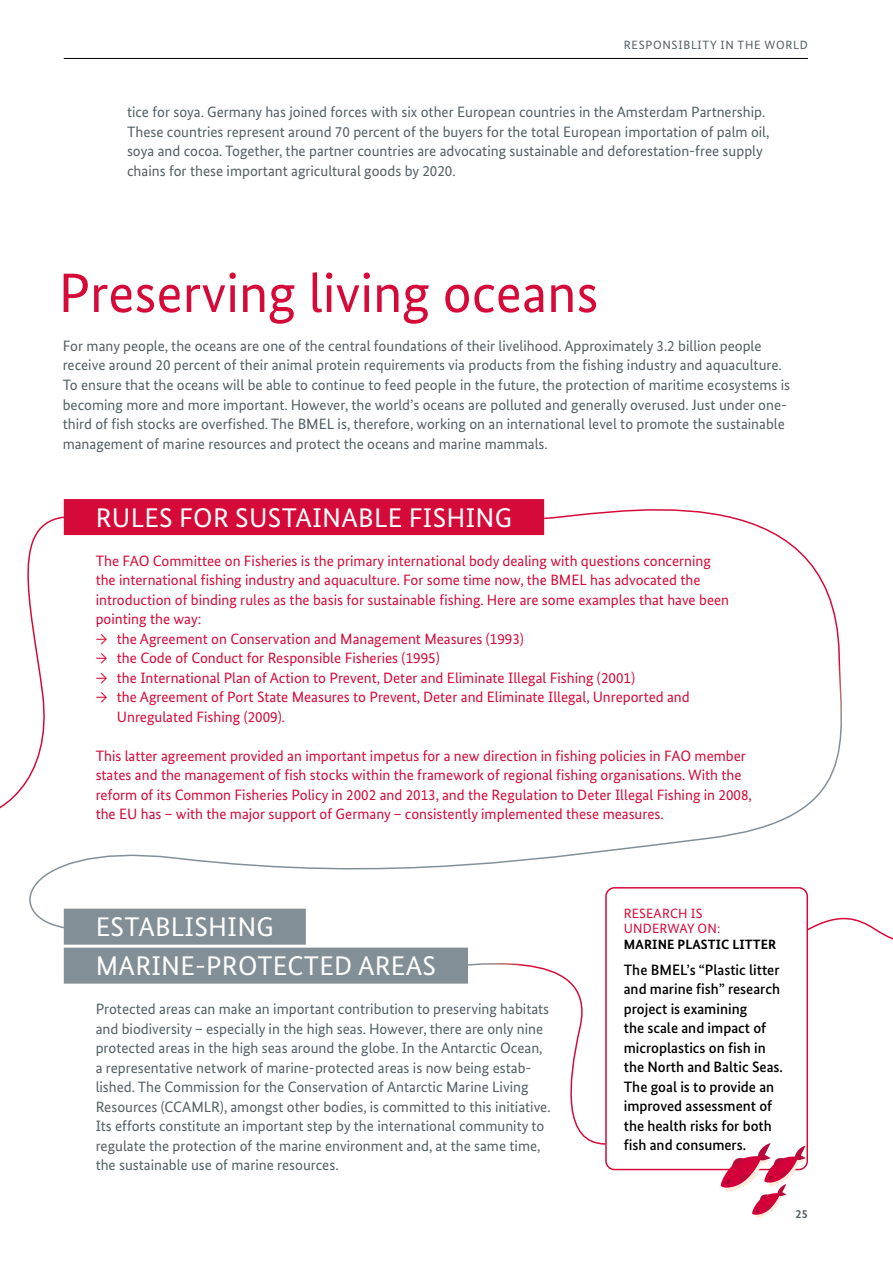
<style>
.page{position:relative;width:893px;height:1263px;background:#fff}
.page>*{position:absolute;margin:0;border:0;box-sizing:border-box;transform-origin:0 0}
.t1{font:55.5px "Bundes Sans";color:#d50a39}
.t2{font:27px/39px "Bundes Sans";letter-spacing:.01em;color:#fff}
.t3{font:15px/19.5px "Bundes Sans";color:#525f65}
.t4{font:15px/19.5px "Bundes Sans";color:#d50a39}
.t5{font:500 15px/19.5px "Bundes Sans";color:#000}
.t6{font:13.5px/15.8px "Bundes Sans";letter-spacing:.01em;color:#d50a39}
.t7{font:700 13.5px "Bundes Sans";letter-spacing:.01em;color:#000}
.t8{font:12px "Bundes Sans";letter-spacing:.06em;color:#525f65}
.t9{font:700 12px "Bundes Sans";color:#525f65}
</style>
<div class="page">
<svg style="left:0;top:499px;width:842px;height:432px"></svg>
<svg style="left:427px;top:947px;width:178px;height:198px"></svg>
<svg style="left:807px;top:891px;width:86px;height:49px"></svg>
<div style="left:64px;top:499px;width:480px;height:36px;background:#d50a39"></div>
<div style="left:64px;top:909px;width:242px;height:36px;background:#838f96"></div>
<div style="left:64px;top:948px;width:404px;height:36px;background:#838f96"></div>
<div style="left:606px;top:888px;width:201px;height:281px;background:#fff;border-radius:9px"></div>
<div style="left:605px;top:887px;width:203px;height:283px;border:2px solid #d50a39;border-radius:9px"></div>
<svg style="left:720px;top:1143px;width:86px;height:75px"></svg>
<hr style="left:64px;top:58px;width:744px;height:1px;background:#000">
<p class="t8" style="left:624px;top:37px;width:186px">RESPONSIBLITY IN THE WORLD</p>
<p class="t3" style="left:127px;top:102px;width:644px">tice for soya. Germany has joined forces with six other European countries in the Amsterdam Partnership.<br>These countries represent around 70 percent of the buyers for the total European importation of palm oil, soya and cocoa. Together, the partner countries are advocating sustainable and deforestation-free supply chains for these important agricultural goods by 2020.</p>
<h1 class="t1" style="left:58px;top:259px;width:541px">Preserving living oceans</h1>
<p class="t3" style="left:63px;top:336px;width:729px">For many people, the oceans are one of the central foundations of their livelihood. Approximately 3.2 billion people receive around 20 percent of their animal protein requirements via products from the fishing industry and aquaculture.<br>To ensure that the oceans will be able to continue to feed people in the future, the protection of maritime ecosystems is becoming more and more important. However, the world’s oceans are polluted and generally overused. Just under one&shy;third of fish stocks are overfished. The BMEL is, therefore, working on an international level to promote the sustainable management of marine resources and protect the oceans and marine mammals.</p>
<h2 class="t2" style="left:96px;top:497px;width:418px">RULES FOR SUSTAINABLE FISHING</h2>
<p class="t4" style="left:96px;top:550px;width:635px">The FAO Committee on Fisheries is the primary international body dealing with questions concerning the international fishing industry and aquaculture. For some time now, the BMEL has advocated the introduction of binding rules as the basis for sustainable fishing. Here are some examples that have been pointing the way:</p>
<p class="t4" style="left:96px;top:628px;width:430px">→ the Agreement on Conservation and Management Measures (1993)</p>
<p class="t4" style="left:96px;top:648px;width:346px">→ the Code of Conduct for Responsible Fisheries (1995)</p>
<p class="t4" style="left:96px;top:667px;width:541px">→ the International Plan of Action to Prevent, Deter and Eliminate Illegal Fishing (2001)</p>
<p class="t4" style="left:117px;top:687px;width:574px;text-indent:-21px">→ the Agreement of Port State Measures to Prevent, Deter and Eliminate Illegal, Unreported and<br>Unregulated Fishing (2009).</p>
<p class="t4" style="left:96px;top:745px;width:658px">This latter agreement provided an important impetus for a new direction in fishing policies in FAO member states and the management of fish stocks within the framework of regional fishing organisations. With the reform of its Common Fisheries Policy in 2002 and 2013, and the Regulation to Deter Illegal Fishing in 2008, the EU has – with the major support of Germany – consistently implemented these measures.</p>
<h2 class="t2" style="left:96px;top:907px;width:342px">ESTABLISHING<br>MARINE-PROTECTED AREAS</h2>
<p class="t3" style="left:96px;top:999px;width:456px">Protected areas can make an important contribution to preserving habitats and biodiversity – especially in the high seas. However, there are only nine protected areas in the high seas around the globe. In the Antarctic Ocean, a representative network of marine-protected areas is now being estab&shy;lished. The Commission for the Conservation of Antarctic Marine Living Resources (CCAMLR), amongst other bodies, is committed to this initiative.<br>Its efforts constitute an important step by the international community to regulate the protection of the marine environment and, at the same time, the sustainable use of marine resources.</p>
<p class="t6" style="left:624px;top:905px;width:98px">RESEARCH IS<br>UNDERWAY ON:</p>
<p class="t7" style="left:624px;top:936px;width:154px">MARINE PLASTIC LITTER</p>
<p class="t5" style="left:624px;top:960px;width:161px">The BMEL’s “Plastic litter and marine fish” research project is examining<br>the scale and impact of microplastics on fish in the North and Baltic Seas.<br>The goal is to provide an improved assessment of the health risks for both fish and consumers.</p>
<p class="t9" style="left:795px;top:1207px;width:14px">25</p>
</div>
